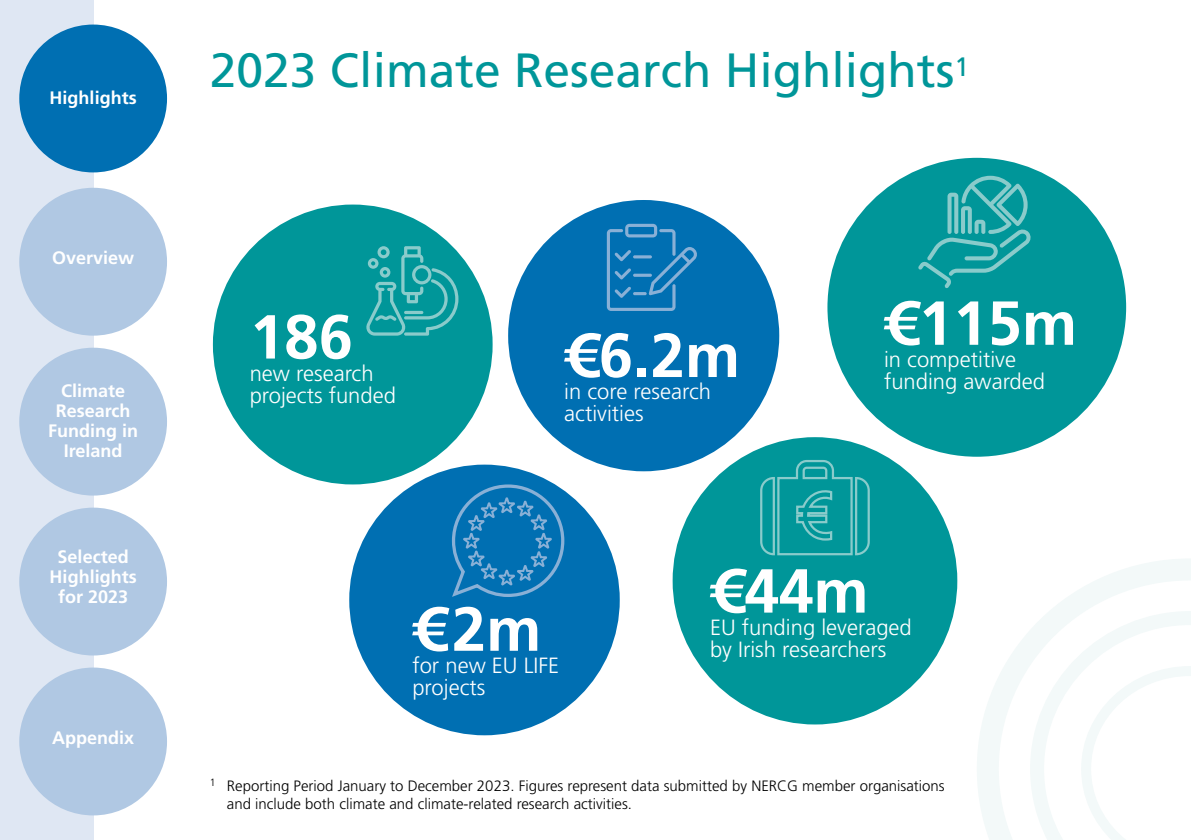
<style>
.page{position:relative;width:1191px;height:840px;background:#fff}
.page>*{position:absolute;margin:0;border:0;box-sizing:border-box;transform-origin:0 0}
.t1{font:700 62px "Frutiger LT Std";color:#fff}
.t2{font:48px "Frutiger LT Std";color:#009699}
.t3{font:300 22px/22px "Frutiger LT Std";color:#fff}
.t4{font:700 18px/20px "Frutiger LT Std";color:#fff;text-align:center}
.t5{font:300 15px/18px "Frutiger LT Std";color:#000}
</style>
<div class="page">
<div style="left:0;top:0;width:93px;height:839px;background:#dfe7f3"></div>
<div style="left:19px;top:25px;width:148px;height:147px;background:#006fb2;border-radius:50%"></div>
<div style="left:19px;top:347px;width:148px;height:148px;background:#b0c8e3;border-radius:50%"></div>
<div style="left:19px;top:507px;width:148px;height:148px;background:#b0c8e3;border-radius:50%"></div>
<div style="left:19px;top:667px;width:148px;height:148px;background:#b0c8e3;border-radius:50%"></div>
<div style="left:213px;top:204px;width:279px;height:280px;background:#009699;border-radius:50%"></div>
<div style="left:672px;top:437px;width:285px;height:287px;background:#009699;border-radius:50%"></div>
<div style="left:349px;top:464px;width:271px;height:270px;background:#006fb2;border-radius:50%"></div>
<div style="left:827px;top:158px;width:299px;height:298px;background:#009699;border-radius:50%"></div>
<div style="left:508px;top:200px;width:271px;height:271px;background:#006fb2;border-radius:50%"></div>
<div style="left:19px;top:188px;width:148px;height:147px;background:#b0c8e3;border-radius:50%"></div>
<svg style="left:366px;top:246px;width:92px;height:89px"></svg>
<svg style="left:607px;top:224px;width:90px;height:87px"></svg>
<svg style="left:918px;top:176px;width:113px;height:112px"></svg>
<svg style="left:760px;top:460px;width:110px;height:96px"></svg>
<svg style="left:451px;top:482px;width:115px;height:115px"></svg>
<svg style="left:977px;top:559px;width:214px;height:280px"></svg>
<svg style="left:1030px;top:610px;width:161px;height:229px"></svg>
<p class="t4" style="left:50px;top:87px;width:88px">Highlights</p>
<p class="t4" style="left:52px;top:247px;width:84px">Overview</p>
<p class="t4" style="left:48px;top:381px;width:91px">Climate<br>Research<br>Funding in<br>Ireland</p>
<p class="t4" style="left:50px;top:546px;width:88px">Selected<br>Highlights for 2023</p>
<p class="t4" style="left:52px;top:727px;width:84px">Appendix</p>
<h2 class="t2" style="left:210px;top:42px;width:761px">2023 Climate Research Highlights<sup>1</sup></h2>
<h1 class="t1" style="left:250px;top:300px;width:105px">186</h1>
<h3 class="t3" style="left:250px;top:362px;width:148px">new research projects funded</h3>
<h1 class="t1" style="left:564px;top:319px;width:177px">€6.2m</h1>
<h3 class="t3" style="left:564px;top:380px;width:148px">in core research activities</h3>
<h1 class="t1" style="left:884px;top:286px;width:195px">€115m</h1>
<h3 class="t3" style="left:884px;top:348px;width:162px">in competitive funding awarded</h3>
<h1 class="t1" style="left:412px;top:592px;width:130px">€ 2m</h1>
<h3 class="t3" style="left:412px;top:654px;width:148px">for new EU LIFE projects</h3>
<h1 class="t1" style="left:710px;top:554px;width:160px">€44m</h1>
<h3 class="t3" style="left:710px;top:616px;width:203px">EU funding leveraged by Irish researchers</h3>
<p class="t5" style="left:227px;top:776px;width:719px;text-indent:-17px"><sup>1</sup> Reporting Period January to December 2023. Figures represent data submitted by NERCG member organisations and include both climate and climate-related research activities.</p>
</div>
